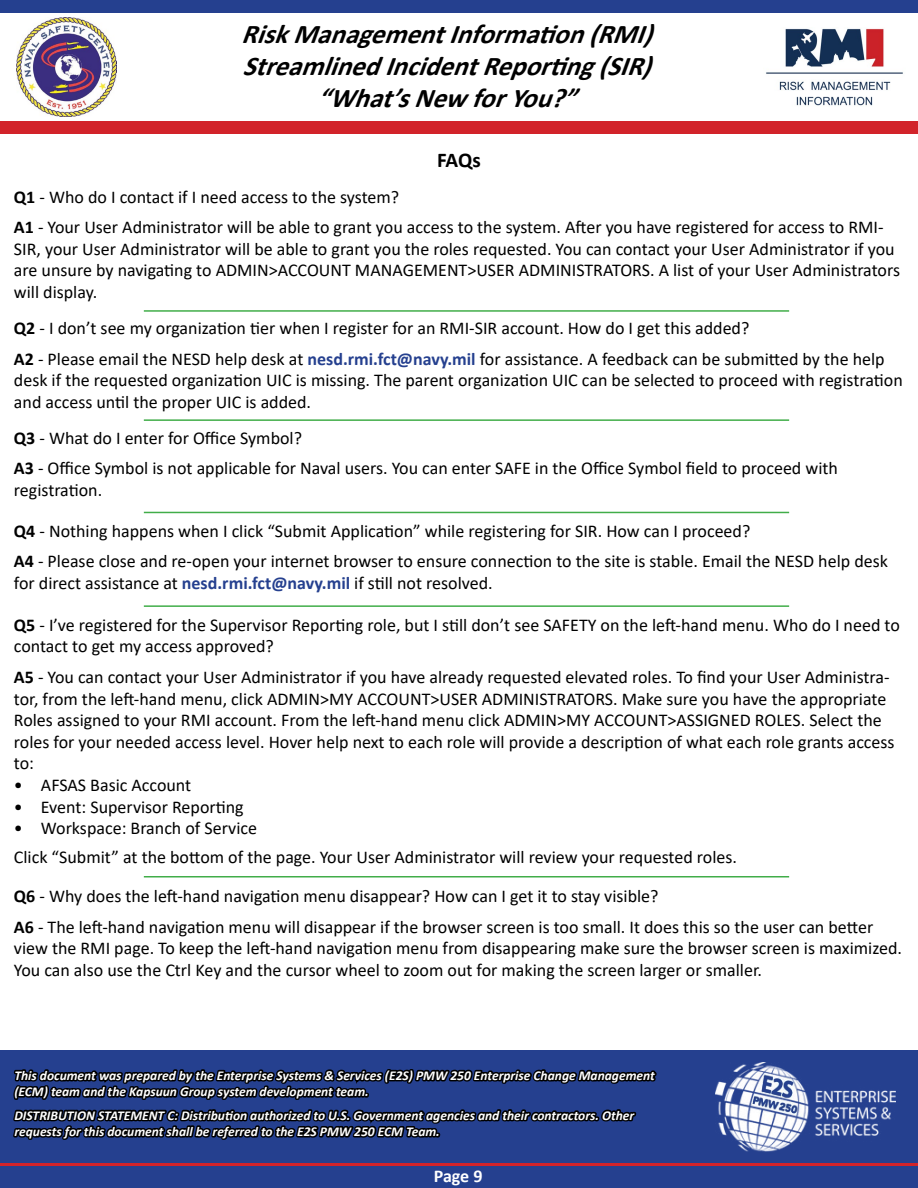
<style>
.page{position:relative;width:918px;height:1188px;background:#fff}
.page>*{position:absolute;margin:0;border:0;box-sizing:border-box;transform-origin:0 0}
.t1{font:italic 700 27px "Calibri";color:#000}
.t2{font:700 21px "Calibri";color:#000}
.t3{font:18px/21.6px "Calibri";color:#000}
.t4{font:700 18px "Calibri";color:#fff}
.t5{font:italic 700 13.5px/16.2px "Calibri";color:#fff}
.s1{font-weight:700}
.s2{font-weight:700;color:#25408f}
</style>
<div class="page">
<svg style="left:0;top:1162px;width:918px;height:4px"></svg>
<div style="left:0;top:1050px;width:918px;height:112px;background:#25408f"></div>
<div style="left:0;top:1166px;width:918px;height:22px;background:#25408f"></div>
<img style="left:16px;top:18px;width:101px;height:99px">
<img style="left:766px;top:28px;width:137px;height:78px">
<div style="left:0;top:0;width:918px;height:13px;background:#25408f"></div>
<div style="left:0;top:122px;width:918px;height:12px;background:#d2232a"></div>
<svg style="left:10px;top:1069px;width:649px;height:97px"></svg>
<img style="left:716px;top:1062px;width:179px;height:90px">
<hr style="left:144px;top:310px;width:645px;height:2px;background:#41ad49">
<hr style="left:144px;top:419px;width:645px;height:2px;background:#41ad49">
<hr style="left:144px;top:512px;width:645px;height:1px;background:#41ad49">
<hr style="left:144px;top:605px;width:645px;height:2px;background:#41ad49">
<hr style="left:144px;top:876px;width:645px;height:2px;background:#41ad49">
<p class="t1" style="left:241px;top:15px;width:425px">RiskManagementInformation(RMI)</p>
<p class="t1" style="left:242px;top:47px;width:423px">StreamlinedIncidentReporting(SIR)</p>
<p class="t1" style="left:318px;top:79px;width:273px">“What’sNewforYou?”</p>
<p class="t2" style="left:437px;top:145px;width:45px">FAQs</p>
<p class="t3" style="left:14px;top:185px;width:387px"><span class="s1">Q1</span> - Who do I contact if I need access to the system?</p>
<p class="t3" style="left:14px;top:216px;width:888px"><span class="s1">A1</span> - Your User Administrator will be able to grant you access to the system. After you have registered for access to RMI-SIR, your User Administrator will be able to grant you the roles requested. You can contact your User Administrator if you are unsure by navigating to ADMIN&gt;ACCOUNT MANAGEMENT&gt;USER ADMINISTRATORS. A list of your User Administrators will display.</p>
<p class="t3" style="left:14px;top:317px;width:737px"><span class="s1">Q2</span> - I don’t see my organization tier when I register for an RMI-SIR account. How do I get this added?</p>
<p class="t3" style="left:14px;top:347px;width:890px"><span class="s1">A2</span> - Please email the NESD help desk at <span class="s2">nesd.rmi.fct@navy.mil</span> for assistance. A feedback can be submitted by the help desk if the requested organization UIC is missing. The parent organization UIC can be selected to proceed with registration and access until the proper UIC is added.</p>
<p class="t3" style="left:14px;top:427px;width:290px"><span class="s1">Q3</span> - What do I enter for Office Symbol?</p>
<p class="t3" style="left:14px;top:457px;width:826px"><span class="s1">A3</span> - Office Symbol is not applicable for Naval users. You can enter SAFE in the Office Symbol field to proceed with registration.</p>
<p class="t3" style="left:14px;top:519px;width:738px"><span class="s1">Q4</span> - Nothing happens when I click “Submit Application” while registering for SIR. How can I proceed?</p>
<p class="t3" style="left:14px;top:550px;width:876px"><span class="s1">A4</span> - Please close and re-open your internet browser to ensure connection to the site is stable. Email the NESD help desk for direct assistance at <span class="s2">nesd.rmi.fct@navy.mil</span> if still not resolved.</p>
<p class="t3" style="left:14px;top:614px;width:888px"><span class="s1">Q5</span> - I’ve registered for the Supervisor Reporting role, but I still don’t see SAFETY on the left-hand menu. Who do I need to contact to get my access approved?</p>
<p class="t3" style="left:14px;top:666px;width:882px"><span class="s1">A5</span> - You can contact your User Administrator if you have already requested elevated roles. To find your User Administra&shy;tor, from the left-hand menu, click ADMIN&gt;MY ACCOUNT&gt;USER ADMINISTRATORS. Make sure you have the appropriate Roles assigned to your RMI account. From the left-hand menu click ADMIN&gt;MY ACCOUNT&gt;ASSIGNED ROLES. Select the roles for your needed access level. Hover help next to each role will provide a description of what each role grants access to:</p>
<p class="t3" style="left:14px;top:774px;width:179px">• AFSAS Basic Account</p>
<p class="t3" style="left:14px;top:795px;width:231px">• Event: Supervisor Reporting</p>
<p class="t3" style="left:14px;top:817px;width:245px">• Workspace: Branch of Service</p>
<p class="t3" style="left:14px;top:846px;width:725px">Click “Submit” at the bottom of the page. Your User Administrator will review your requested roles.</p>
<p class="t3" style="left:14px;top:885px;width:646px"><span class="s1">Q6</span> - Why does the left-hand navigation menu disappear? How can I get it to stay visible?</p>
<p class="t3" style="left:14px;top:915px;width:890px"><span class="s1">A6</span> - The left-hand navigation menu will disappear if the browser screen is too small. It does this so the user can better view the RMI page. To keep the left-hand navigation menu from disappearing make sure the browser screen is maximized.<br>You can also use the Ctrl Key and the cursor wheel to zoom out for making the screen larger or smaller.</p>
<p class="t5" style="left:14px;top:1067px;width:642px">This document was prepared by the Enterprise Systems &amp; Services (E2S) PMW 250 Enterprise Change Management (ECM) team and the Kapsuun Group system development team.</p>
<p class="t5" style="left:14px;top:1107px;width:621px">DISTRIBUTION STATEMENT C: Distribution authorized to U.S. Government agencies and their contractors. Other requests for this document shall be referred to the E2S PMW 250 ECM Team.</p>
<p class="t4" style="left:434px;top:1163px;width:50px">Page 9</p>
</div>
